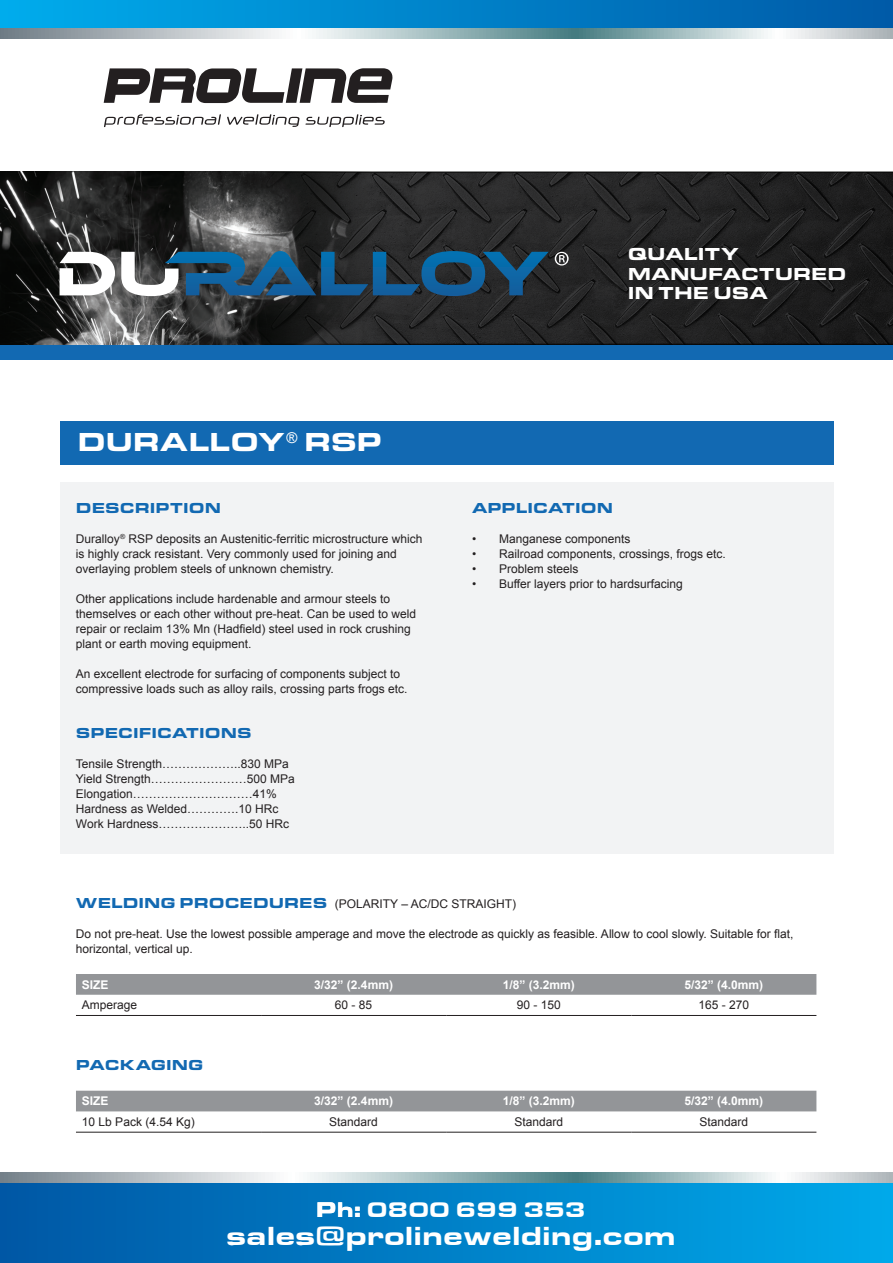
<style>
.page{position:relative;width:893px;height:1263px;background:#fff}
.page>*{position:absolute;margin:0;border:0;box-sizing:border-box;transform-origin:0 0}
.t1{font:27px "Eurostar Black Extended";color:#fff}
.t2{font:900 27px "Eurostile Ext";letter-spacing:-.015em;color:#fff}
.t3{font:21.9px "Eurostar Black Extended";color:#fff}
.t4{font:900 18px/19.5px "Eurostile Ext";color:#fff}
.t5{font:900 15px "Eurostile Ext";color:#1269b2}
.t6{font:12px/15px "Arial";color:#231f20}
.t7{font:700 12px "Arial";color:#fff}
.s1{font-family:"Eurostile Ext";font-weight:900;font-size:15px;color:#1269b2}
</style>
<div class="page">
<svg style="left:411px;top:172px;width:482px;height:172px;background:#222223"></svg>
<img style="left:0;top:172px;width:411px;height:172px">
<div style="left:0;top:344px;width:893px;height:15px;background:#1269b2"></div>
<svg style="left:60px;top:252px;width:55px;height:43px"></svg>
<svg style="left:121px;top:251px;width:428px;height:45px;background:#2e546f"></svg>
<svg style="left:555px;top:252px;width:14px;height:13px"></svg>
<div style="left:60px;top:421px;width:773px;height:43px;background:#1269b2"></div>
<div style="left:60px;top:482px;width:773px;height:372px;background:#f2f3f4"></div>
<div style="left:76px;top:974px;width:740px;height:21px;background:#939598"></div>
<hr style="left:76px;top:1015px;width:185px;height:1px;background:#231f20">
<hr style="left:261px;top:1015px;width:185px;height:1px;background:#231f20">
<hr style="left:446px;top:1015px;width:185px;height:1px;background:#231f20">
<hr style="left:631px;top:1015px;width:185px;height:1px;background:#231f20">
<div style="left:76px;top:1091px;width:740px;height:20px;background:#939598"></div>
<hr style="left:76px;top:1132px;width:185px;height:1px;background:#231f20">
<hr style="left:261px;top:1132px;width:185px;height:1px;background:#231f20">
<hr style="left:446px;top:1132px;width:185px;height:1px;background:#231f20">
<hr style="left:631px;top:1132px;width:185px;height:1px;background:#231f20">
<div style="left:0;top:0;width:893px;height:30px;background:linear-gradient(to right,#00acec,#005aa7)"></div>
<svg style="left:0;top:28px;width:893px;height:11px;background:#aec0c3"></svg>
<svg style="left:104px;top:114px;width:117px;height:13px"></svg>
<svg style="left:227px;top:114px;width:158px;height:13px"></svg>
<svg style="left:104px;top:68px;width:288px;height:35px"></svg>
<div style="left:0;top:1181px;width:893px;height:82px;background:linear-gradient(to right,#0057a5,#00a9ea)"></div>
<svg style="left:0;top:1172px;width:893px;height:11px;background:#afc1c4"></svg>
<h3 class="t4" style="left:628px;top:243px;width:220px">QUALITY<br>MANUFACTURED<br>IN THE USA</h3>
<h1 class="t2" style="left:78px;top:422px;width:306px">DURALLOY<sup>®</sup> RSP</h1>
<p class="t5" style="left:76px;top:496px;width:147px">DESCRIPTION</p>
<p class="t6" style="left:76px;top:531px;width:348px">Duralloy<sup>®</sup> RSP deposits an Austenitic-ferritic microstructure which is highly crack resistant. Very commonly used for joining and overlaying problem steels of unknown chemistry.</p>
<p class="t6" style="left:76px;top:591px;width:342px">Other applications include hardenable and armour steels to themselves or each other without pre-heat. Can be used to weld repair or reclaim 13% Mn (Hadfield) steel used in rock crushing plant or earth moving equipment.</p>
<p class="t6" style="left:76px;top:666px;width:333px">An excellent electrode for surfacing of components subject to compressive loads such as alloy rails, crossing parts frogs etc.</p>
<p class="t5" style="left:76px;top:721px;width:177px">SPECIFICATIONS</p>
<p class="t6" style="left:76px;top:756px;width:220px">Tensile Strength………………..830 MPa<br>Yield Strength……………………500 MPa<br>Elongation…………………………41%<br>Hardness as Welded………….10 HRc<br>Work Hardness…………………..50 HRc</p>
<p class="t5" style="left:472px;top:496px;width:142px">APPLICATION</p>
<p class="t6" style="left:472px;top:531px;width:160px">• Manganese components</p>
<p class="t6" style="left:472px;top:546px;width:255px">• Railroad components, crossings, frogs etc.</p>
<p class="t6" style="left:472px;top:561px;width:108px">• Problem steels</p>
<p class="t6" style="left:472px;top:576px;width:212px">• Buffer layers prior to hardsurfacing</p>
<p class="t6" style="left:76px;top:896px;width:442px"><span class="s1">WELDING PROCEDURES</span> (POLARITY – AC/DC STRAIGHT)</p>
<p class="t6" style="left:76px;top:926px;width:719px">Do not pre-heat. Use the lowest possible amperage and move the electrode as quickly as feasible. Allow to cool slowly. Suitable for flat, horizontal, vertical up.</p>
<p class="t7" style="left:82px;top:976px;width:28px">SIZE</p>
<p class="t7" style="left:314px;top:976px;width:80px">3/32” (2.4mm)</p>
<p class="t7" style="left:503px;top:976px;width:74px">1/8” (3.2mm)</p>
<p class="t7" style="left:684px;top:976px;width:80px">5/32” (4.0mm)</p>
<p class="t6" style="left:82px;top:998px;width:57px">Amperage</p>
<p class="t6" style="left:335px;top:998px;width:39px">60 - 85</p>
<p class="t6" style="left:517px;top:998px;width:46px">90 - 150</p>
<p class="t6" style="left:698px;top:998px;width:52px">165 - 270</p>
<p class="t5" style="left:76px;top:1053px;width:129px">PACKAGING</p>
<p class="t7" style="left:82px;top:1093px;width:28px">SIZE</p>
<p class="t7" style="left:314px;top:1093px;width:80px">3/32” (2.4mm)</p>
<p class="t7" style="left:503px;top:1093px;width:74px">1/8” (3.2mm)</p>
<p class="t7" style="left:684px;top:1093px;width:80px">5/32” (4.0mm)</p>
<p class="t6" style="left:82px;top:1114px;width:114px">10 Lb Pack (4.54 Kg)</p>
<p class="t6" style="left:329px;top:1114px;width:50px">Standard</p>
<p class="t6" style="left:514px;top:1114px;width:50px">Standard</p>
<p class="t6" style="left:699px;top:1114px;width:50px">Standard</p>
<h2 class="t3" style="left:316px;top:1196px;width:271px">Ph: 0800 699 353</h2>
<h1 class="t1" style="left:226px;top:1219px;width:451px">sales@prolinewelding.com</h1>
</div>
